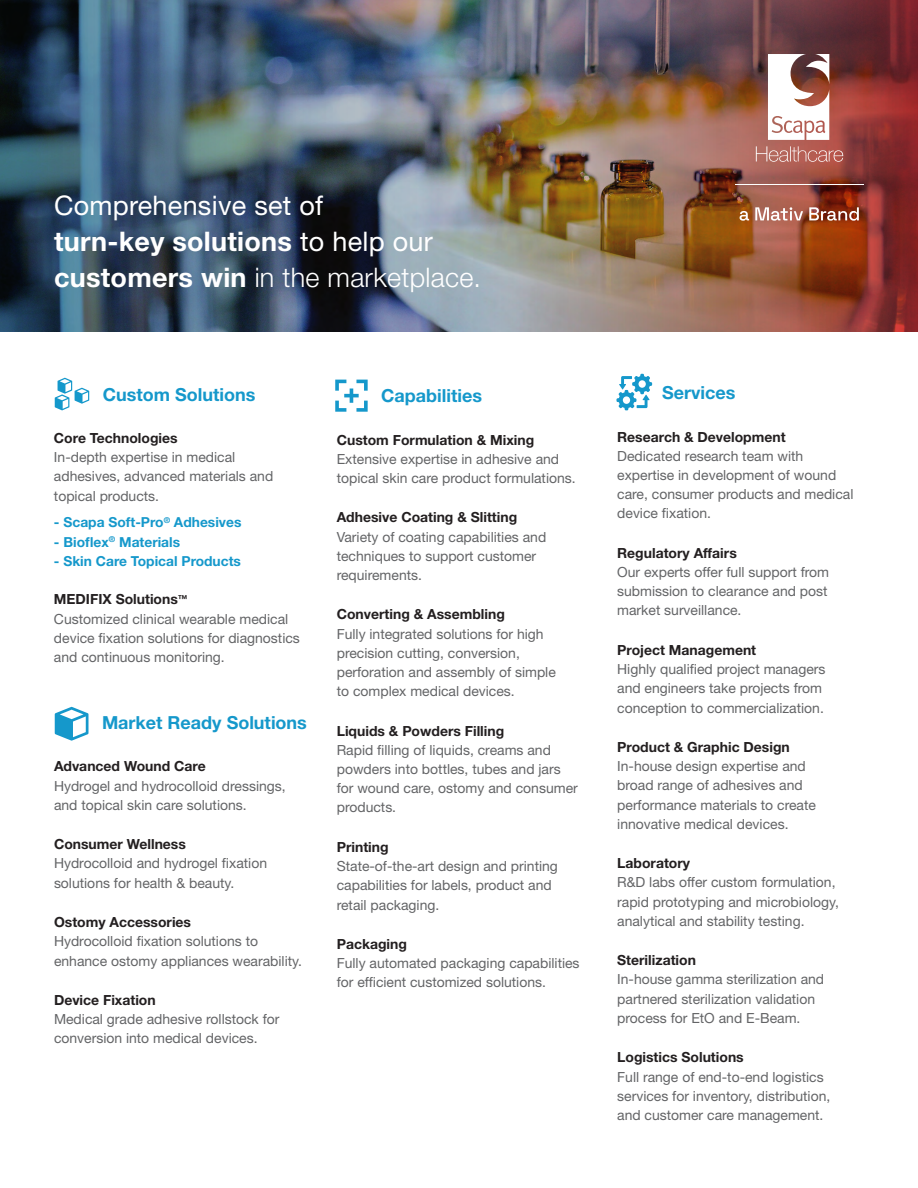
<style>
.page{position:relative;width:918px;height:1188px;background:#fff}
.page>*{position:absolute;margin:0;border:0;box-sizing:border-box;transform-origin:0 0}
.t1{font:700 27px/36px "Helvetica Neue LT Std";letter-spacing:.01em;color:#fff}
.t2{font:700 18px "Helvetica Neue LT Std";color:#1598cb}
.t3{font:13.95px/19.2px "Helvetica Neue LT Std";color:#636466}
.t4{font:700 13.95px "Helvetica Neue LT Std";color:#231f20}
.t5{font:700 13.8px "Helvetica Neue LT Std";color:#1598cb}
.s1{font-weight:400}
.s2{font-weight:300}
.s3{font-size:13.95px}
.s4{font-weight:700;color:#231f20}
</style>
<div class="page">
<img style="left:0;top:0;width:918px;height:332px">
<svg style="left:55px;top:707px;width:33px;height:34px"></svg>
<svg style="left:616px;top:374px;width:36px;height:36px"></svg>
<svg style="left:55px;top:378px;width:34px;height:32px"></svg>
<svg style="left:335px;top:380px;width:33px;height:32px"></svg>
<svg style="left:768px;top:54px;width:61px;height:86px"></svg>
<svg style="left:756px;top:146px;width:87px;height:16px"></svg>
<hr style="left:735px;top:185px;width:129px;height:1px;background:#fff">
<svg style="left:740px;top:207px;width:119px;height:14px"></svg>
<h1 class="t1" style="left:54px;top:187px;width:429px"><span class="s1">Comprehensive set of<br></span>turn-key solutions <span class="s1">to help our </span>customers win <span class="s2">in the marketplace.</span></h1>
<p class="t2" style="left:103px;top:383px;width:154px">Custom Solutions</p>
<p class="t4" style="left:54px;top:429px;width:125px">Core Technologies</p>
<p class="t3" style="left:54px;top:447px;width:221px">In-depth expertise in medical adhesives, advanced materials and topical products.</p>
<p class="t5" style="left:54px;top:514px;width:189px"><span class="s3">-</span> Scapa Soft-Pro<sup>®</sup> Adhesives</p>
<p class="t5" style="left:54px;top:533px;width:128px">- Bioflex<sup>®</sup> Materials</p>
<p class="t5" style="left:54px;top:552px;width:189px">- Skin Care Topical Products</p>
<p class="t3" style="left:54px;top:590px;width:247px"><span class="s4">MEDIFIX Solutions</span><sup>™<br></sup>Customized clinical wearable medical device fixation solutions for diagnostics and continuous monitoring.</p>
<p class="t2" style="left:102px;top:712px;width:206px">Market Ready Solutions</p>
<p class="t4" style="left:54px;top:758px;width:153px">Advanced Wound Care</p>
<p class="t3" style="left:54px;top:776px;width:233px">Hydrogel and hydrocolloid dressings, and topical skin care solutions.</p>
<p class="t4" style="left:54px;top:836px;width:133px">Consumer Wellness</p>
<p class="t3" style="left:54px;top:854px;width:215px">Hydrocolloid and hydrogel fixation solutions for health &amp; beauty.</p>
<p class="t4" style="left:54px;top:914px;width:139px">Ostomy Accessories</p>
<p class="t3" style="left:54px;top:932px;width:250px">Hydrocolloid fixation solutions to enhance ostomy appliances wearability.</p>
<p class="t4" style="left:54px;top:991px;width:103px">Device Fixation</p>
<p class="t3" style="left:54px;top:1009px;width:227px">Medical grade adhesive rollstock for conversion into medical devices.</p>
<p class="t2" style="left:381px;top:385px;width:102px">Capabilities</p>
<p class="t4" style="left:337px;top:431px;width:199px">Custom Formulation &amp; Mixing</p>
<p class="t3" style="left:337px;top:449px;width:241px">Extensive expertise in adhesive and topical skin care product formulations.</p>
<p class="t4" style="left:337px;top:509px;width:182px">Adhesive Coating &amp; Slitting</p>
<p class="t3" style="left:337px;top:527px;width:211px">Variety of coating capabilities and techniques to support customer requirements.</p>
<p class="t4" style="left:337px;top:606px;width:170px">Converting &amp; Assembling</p>
<p class="t3" style="left:337px;top:624px;width:221px">Fully integrated solutions for high precision cutting, conversion, perforation and assembly of simple to complex medical devices.</p>
<p class="t4" style="left:337px;top:722px;width:169px">Liquids &amp; Powders Filling</p>
<p class="t3" style="left:337px;top:740px;width:243px">Rapid filling of liquids, creams and powders into bottles, tubes and jars for wound care, ostomy and consumer products.</p>
<p class="t4" style="left:337px;top:838px;width:53px">Printing</p>
<p class="t3" style="left:337px;top:856px;width:223px">State-of-the-art design and printing capabilities for labels, product and retail packaging.</p>
<p class="t4" style="left:337px;top:935px;width:72px">Packaging</p>
<p class="t3" style="left:337px;top:953px;width:244px">Fully automated packaging capabilities for efficient customized solutions.</p>
<p class="t2" style="left:662px;top:382px;width:75px">Services</p>
<p class="t4" style="left:617px;top:428px;width:170px">Research &amp; Development</p>
<p class="t3" style="left:617px;top:446px;width:238px">Dedicated research team with expertise in development of wound care, consumer products and medical device fixation.</p>
<p class="t4" style="left:617px;top:544px;width:121px">Regulatory Affairs</p>
<p class="t3" style="left:617px;top:562px;width:213px;text-align:justify">Our experts offer full support from submission to clearance and post market surveillance.</p>
<p class="t4" style="left:617px;top:641px;width:140px">Project Management</p>
<p class="t3" style="left:617px;top:659px;width:210px">Highly qualified project managers and engineers take projects from conception to commercialization.</p>
<p class="t4" style="left:617px;top:738px;width:174px">Product &amp; Graphic Design</p>
<p class="t3" style="left:617px;top:756px;width:200px">In-house design expertise and broad range of adhesives and performance materials to create innovative medical devices.</p>
<p class="t4" style="left:617px;top:855px;width:74px">Laboratory</p>
<p class="t3" style="left:617px;top:873px;width:223px">R&amp;D labs offer custom formulation, rapid prototyping and microbiology, analytical and stability testing.</p>
<p class="t4" style="left:617px;top:952px;width:80px">Sterilization</p>
<p class="t3" style="left:617px;top:970px;width:208px">In-house gamma sterilization and partnered sterilization validation process for EtO and E-Beam.</p>
<p class="t4" style="left:617px;top:1049px;width:128px">Logistics Solutions</p>
<p class="t3" style="left:617px;top:1067px;width:215px">Full range of end-to-end logistics services for inventory, distribution, and customer care management.</p>
</div>
